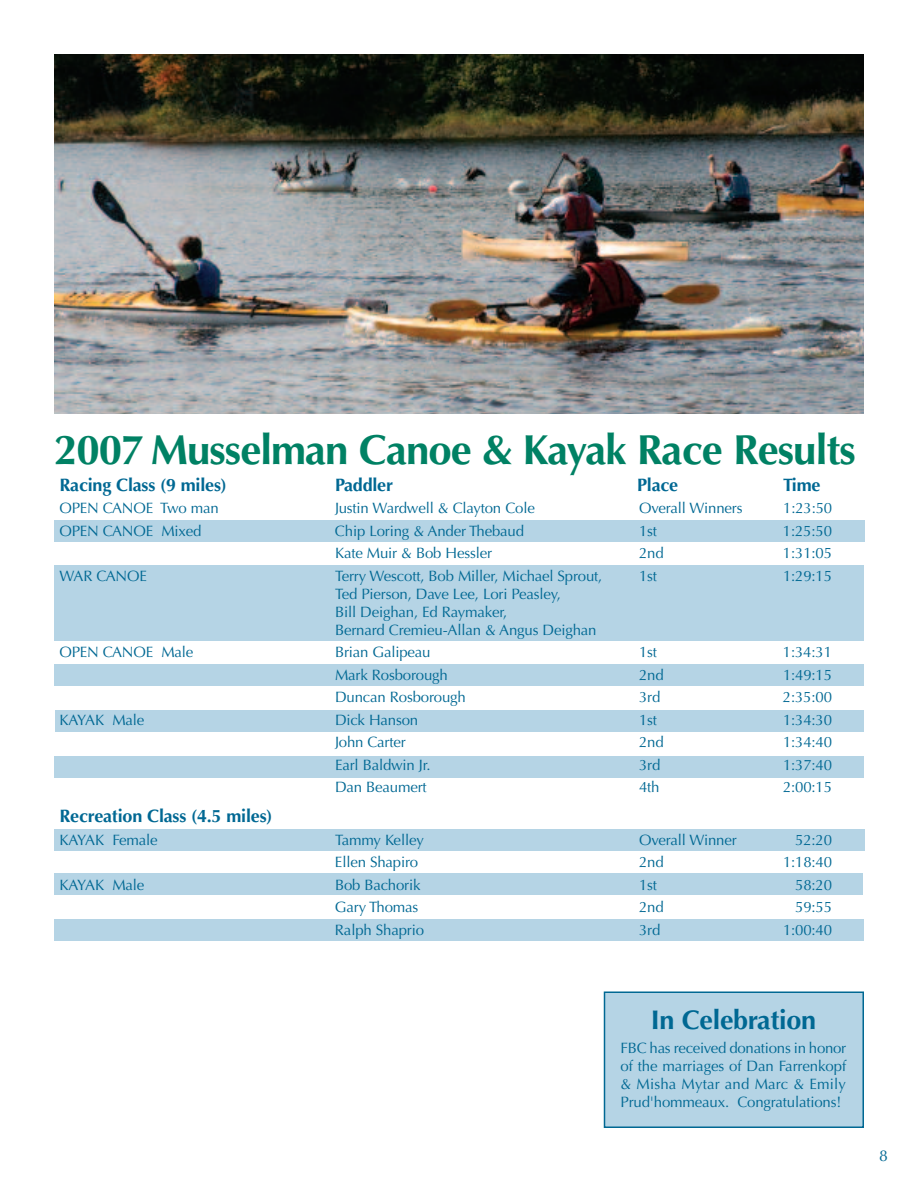
<style>
.page{position:relative;width:918px;height:1188px;background:#fff}
.page>*{position:absolute;margin:0;border:0;box-sizing:border-box;transform-origin:0 0}
.t1{font:700 42px "Optima";letter-spacing:-.02em;color:#008164}
.t2{font:700 27px "Optima";letter-spacing:-.01em;color:#006893}
.t3{font:700 18px "Optima";letter-spacing:-.01em;color:#006893}
.t4{font:15.75px "Optima";color:#006893}
.t5{font:15px/18px "Optima";letter-spacing:-.01em;color:#006893}
</style>
<div class="page">
<div style="left:54px;top:873px;width:808px;height:22px;background:#b5d4e5"></div>
<div style="left:54px;top:520px;width:810px;height:22px;background:#b5d4e5"></div>
<div style="left:54px;top:566px;width:809px;height:75px;background:#b5d4e5"></div>
<div style="left:54px;top:664px;width:809px;height:22px;background:#b5d4e5"></div>
<div style="left:55px;top:710px;width:808px;height:22px;background:#b5d4e5"></div>
<div style="left:54px;top:756px;width:810px;height:21px;background:#b5d4e5"></div>
<div style="left:54px;top:829px;width:810px;height:22px;background:#b5d4e5"></div>
<div style="left:54px;top:919px;width:810px;height:22px;background:#b5d4e5"></div>
<img style="left:54px;top:54px;width:810px;height:360px">
<div style="left:604px;top:992px;width:259px;height:135px;background:#b5d4e5"></div>
<div style="left:604px;top:992px;width:260px;height:136px;border:2px solid #006893"></div>
<h1 class="t1" style="left:54px;top:432px;width:803px">2007 Musselman Canoe &amp; Kayak Race Results</h1>
<p class="t3" style="left:59px;top:477px;width:169px">Racing Class (9 miles)</p>
<p class="t3" style="left:335px;top:477px;width:60px">Paddler</p>
<p class="t3" style="left:637px;top:477px;width:43px">Place</p>
<p class="t3" style="left:783px;top:477px;width:39px">Time</p>
<p class="t5" style="left:59px;top:500px;width:161px">OPEN CANOE Two man</p>
<p class="t5" style="left:335px;top:500px;width:201px">Justin Wardwell &amp; Clayton Cole</p>
<p class="t5" style="left:639px;top:500px;width:105px">Overall Winners</p>
<p class="t5" style="left:783px;top:500px;width:51px">1:23:50</p>
<p class="t5" style="left:59px;top:523px;width:144px">OPEN CANOE Mixed</p>
<p class="t5" style="left:335px;top:523px;width:191px">Chip Loring &amp; Ander Thebaud</p>
<p class="t5" style="left:639px;top:523px;width:20px">1st</p>
<p class="t5" style="left:783px;top:523px;width:51px">1:25:50</p>
<p class="t5" style="left:335px;top:545px;width:159px">Kate Muir &amp; Bob Hessler</p>
<p class="t5" style="left:639px;top:545px;width:26px">2nd</p>
<p class="t5" style="left:783px;top:545px;width:51px">1:31:05</p>
<p class="t5" style="left:59px;top:568px;width:89px">WAR CANOE</p>
<p class="t5" style="left:335px;top:568px;width:269px">Terry Wescott, Bob Miller, Michael Sprout,</p>
<p class="t5" style="left:639px;top:568px;width:20px">1st</p>
<p class="t5" style="left:783px;top:568px;width:51px">1:29:15</p>
<p class="t5" style="left:335px;top:586px;width:263px">Ted Pierson, Dave Lee, Lori Peasley,<br>Bill Deighan, Ed Raymaker,<br>Bernard Cremieu-Allan &amp; Angus Deighan</p>
<p class="t5" style="left:59px;top:644px;width:136px">OPEN CANOE Male</p>
<p class="t5" style="left:335px;top:644px;width:97px">Brian Galipeau</p>
<p class="t5" style="left:639px;top:644px;width:20px">1st</p>
<p class="t5" style="left:783px;top:644px;width:51px">1:34:31</p>
<p class="t5" style="left:335px;top:667px;width:114px">Mark Rosborough</p>
<p class="t5" style="left:639px;top:667px;width:26px">2nd</p>
<p class="t5" style="left:783px;top:667px;width:51px">1:49:15</p>
<p class="t5" style="left:335px;top:689px;width:132px">Duncan Rosborough</p>
<p class="t5" style="left:639px;top:689px;width:23px">3rd</p>
<p class="t5" style="left:783px;top:689px;width:51px">2:35:00</p>
<p class="t5" style="left:59px;top:712px;width:87px">KAYAK Male</p>
<p class="t5" style="left:335px;top:712px;width:85px">Dick Hanson</p>
<p class="t5" style="left:639px;top:712px;width:20px">1st</p>
<p class="t5" style="left:783px;top:712px;width:51px">1:34:30</p>
<p class="t5" style="left:335px;top:734px;width:72px">John Carter</p>
<p class="t5" style="left:639px;top:734px;width:26px">2nd</p>
<p class="t5" style="left:783px;top:734px;width:51px">1:34:40</p>
<p class="t5" style="left:335px;top:757px;width:97px">Earl Baldwin Jr.</p>
<p class="t5" style="left:639px;top:757px;width:23px">3rd</p>
<p class="t5" style="left:783px;top:757px;width:51px">1:37:40</p>
<p class="t5" style="left:335px;top:779px;width:93px">Dan Beaumert</p>
<p class="t5" style="left:639px;top:779px;width:22px">4th</p>
<p class="t5" style="left:783px;top:779px;width:51px">2:00:15</p>
<p class="t3" style="left:59px;top:809px;width:215px">Recreation Class (4.5 miles)</p>
<p class="t5" style="left:59px;top:832px;width:100px">KAYAK Female</p>
<p class="t5" style="left:335px;top:832px;width:90px">Tammy Kelley</p>
<p class="t5" style="left:639px;top:832px;width:99px">Overall Winner</p>
<p class="t5" style="left:795px;top:832px;width:38px">52:20</p>
<p class="t5" style="left:335px;top:854px;width:85px">Ellen Shapiro</p>
<p class="t5" style="left:639px;top:854px;width:26px">2nd</p>
<p class="t5" style="left:783px;top:854px;width:51px">1:18:40</p>
<p class="t5" style="left:59px;top:877px;width:87px">KAYAK Male</p>
<p class="t5" style="left:335px;top:877px;width:87px">Bob Bachorik</p>
<p class="t5" style="left:639px;top:877px;width:20px">1st</p>
<p class="t5" style="left:795px;top:877px;width:38px">58:20</p>
<p class="t5" style="left:335px;top:899px;width:85px">Gary Thomas</p>
<p class="t5" style="left:639px;top:899px;width:26px">2nd</p>
<p class="t5" style="left:795px;top:899px;width:38px">59:55</p>
<p class="t5" style="left:335px;top:922px;width:91px">Ralph Shaprio</p>
<p class="t5" style="left:639px;top:922px;width:23px">3rd</p>
<p class="t5" style="left:783px;top:922px;width:51px">1:00:40</p>
<h2 class="t2" style="left:651px;top:1009px;width:167px">In Celebration</h2>
<p class="t5" style="left:620px;top:1041px;width:227px;text-align:justify">FBC has received donations in honor of the marriages of Dan Farrenkopf &amp; Misha Mytar and Marc &amp; Emily Prud'hommeaux. Congratulations!</p>
<p class="t4" style="left:879px;top:1149px;width:10px">8</p>
</div>
